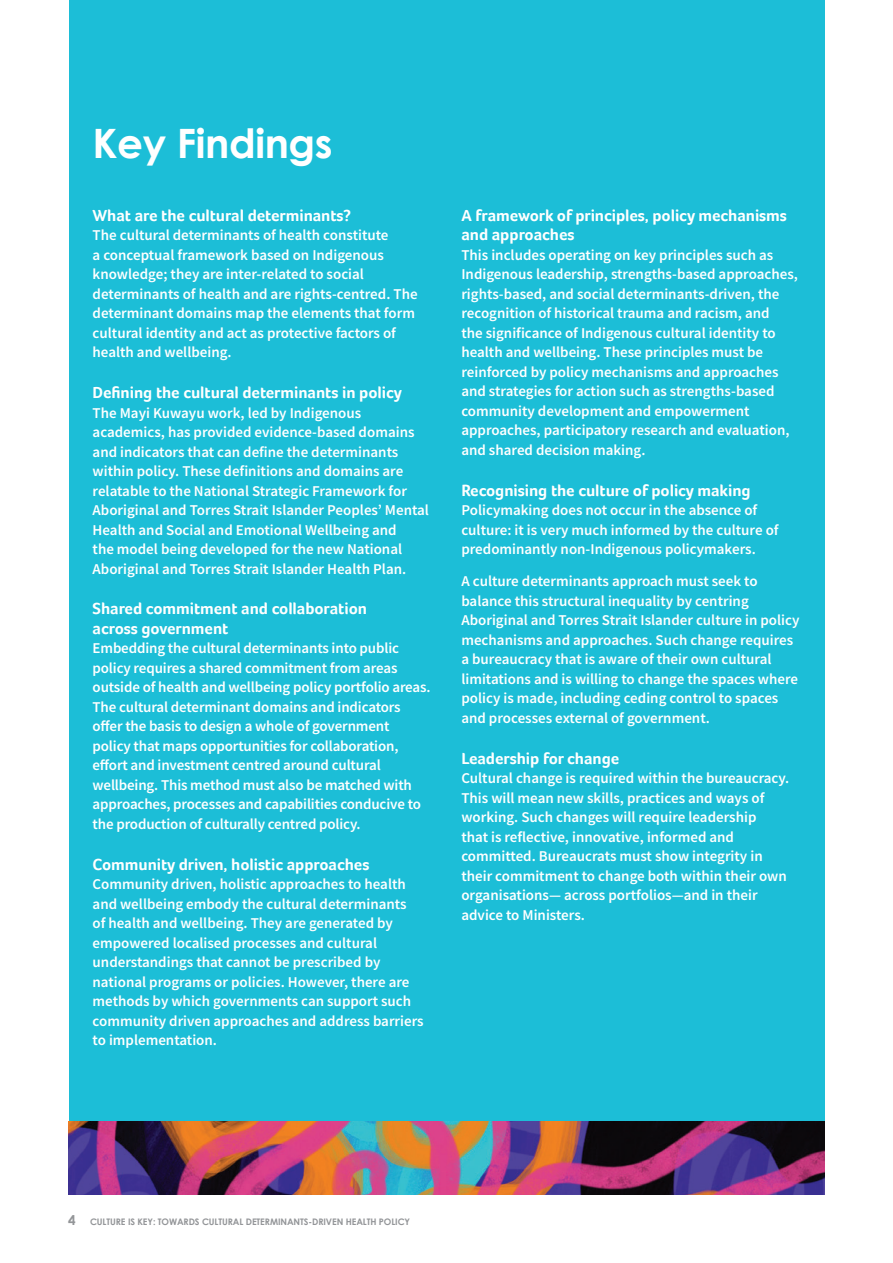
<style>
.page{position:relative;width:893px;height:1263px;background:#fff}
.page>*{position:absolute;margin:0;border:0;box-sizing:border-box;transform-origin:0 0}
.BODY{font:700 40.5px "Century Gothic";letter-spacing:-.01em;color:#fff}
.SUB_HEADING_level{font:700 16.5px/19.5px "Foco";letter-spacing:-.005em;color:#fff}
.body_indent{font:600 15px/19.5px "Source Sans Pro";color:#fff}
.t1{font:700 9px "Century Gothic";letter-spacing:-.01em;color:#939598}
.s1{font-size:13.5px}
</style>
<div class="page">
<div style="left:69px;top:0;width:755px;height:1144px;background:#1cbed7"></div>
<img style="left:68px;top:1122px;width:757px;height:73px">
<p class="BODY" style="left:93px;top:118px;width:242px">Key Findings</p>
<p class="SUB_HEADING_level" style="left:93px;top:205px;width:260px">What are the cultural determinants?</p>
<p class="body_indent" style="left:93px;top:225px;width:327px">The cultural determinants of health constitute<br>a conceptual framework based on Indigenous knowledge; they are inter-related to social determinants of health and are rights-centred. The determinant domains map the elements that form cultural identity and act as protective factors of health and wellbeing.</p>
<p class="SUB_HEADING_level" style="left:93px;top:383px;width:311px">Defining the cultural determinants in policy</p>
<p class="body_indent" style="left:93px;top:403px;width:338px">The Mayi Kuwayu work, led by Indigenous academics, has provided evidence-based domains and indicators that can define the determinants within policy. These definitions and domains are relatable to the National Strategic Framework for Aboriginal and Torres Strait Islander Peoples’ Mental Health and Social and Emotional Wellbeing and<br>the model being developed for the new National Aboriginal and Torres Strait Islander Health Plan.</p>
<p class="SUB_HEADING_level" style="left:93px;top:599px;width:276px">Shared commitment and collaboration across government</p>
<p class="body_indent" style="left:93px;top:638px;width:339px">Embedding the cultural determinants into public policy requires a shared commitment from areas outside of health and wellbeing policy portfolio areas.<br>The cultural determinant domains and indicators offer the basis to design a whole of government policy that maps opportunities for collaboration, effort and investment centred around cultural wellbeing. This method must also be matched with approaches, processes and capabilities conducive to the production of culturally centred policy.</p>
<p class="SUB_HEADING_level" style="left:93px;top:854px;width:278px">Community driven, holistic approaches</p>
<p class="body_indent" style="left:93px;top:874px;width:333px">Community driven, holistic approaches to health and wellbeing embody the cultural determinants<br>of health and wellbeing. They are generated by empowered localised processes and cultural understandings that cannot be prescribed by national programs or policies. However, there are methods by which governments can support such community driven approaches and address barriers to implementation.</p>
<p class="SUB_HEADING_level" style="left:461px;top:205px;width:327px">A framework of principles, policy mechanisms and approaches</p>
<p class="body_indent" style="left:461px;top:245px;width:338px">This includes operating on key principles such as Indigenous leadership, strengths-based approaches, rights-based, and social determinants-driven, the recognition of historical trauma and racism, and<br>the significance of Indigenous cultural identity to health and wellbeing. These principles must be reinforced by policy mechanisms and approaches and strategies for action such as strengths-based community development and empowerment approaches, participatory research and evaluation, and shared decision making.</p>
<p class="SUB_HEADING_level" style="left:461px;top:480px;width:291px">Recognising the culture of policy making</p>
<p class="body_indent" style="left:461px;top:500px;width:319px">Policymaking does not occur in the absence of culture: it is very much informed by the culture of predominantly non-Indigenous policymakers.</p>
<p class="body_indent" style="left:461px;top:571px;width:340px">A culture determinants approach must seek to balance this structural inequality by centring Aboriginal and Torres Strait Islander culture in policy mechanisms and approaches. Such change requires a bureaucracy that is aware of their own cultural limitations and is willing to change the spaces where policy is made, including ceding control to spaces and processes external of government.</p>
<p class="SUB_HEADING_level" style="left:461px;top:748px;width:159px">Leadership for change</p>
<p class="body_indent" style="left:461px;top:768px;width:330px">Cultural change is required within the bureaucracy.<br>This will mean new skills, practices and ways of working. Such changes will require leadership<br>that is reflective, innovative, informed and committed. Bureaucrats must show integrity in their commitment to change both within their own organisations— across portfolios—and in their advice to Ministers.</p>
<p class="t1" style="left:68px;top:1216px;width:344px"><span class="s1">4</span> CULTURE IS KEY: TOWARDS CULTURAL DETERMINANTS-DRIVEN HEALTH POLICY</p>
</div>
